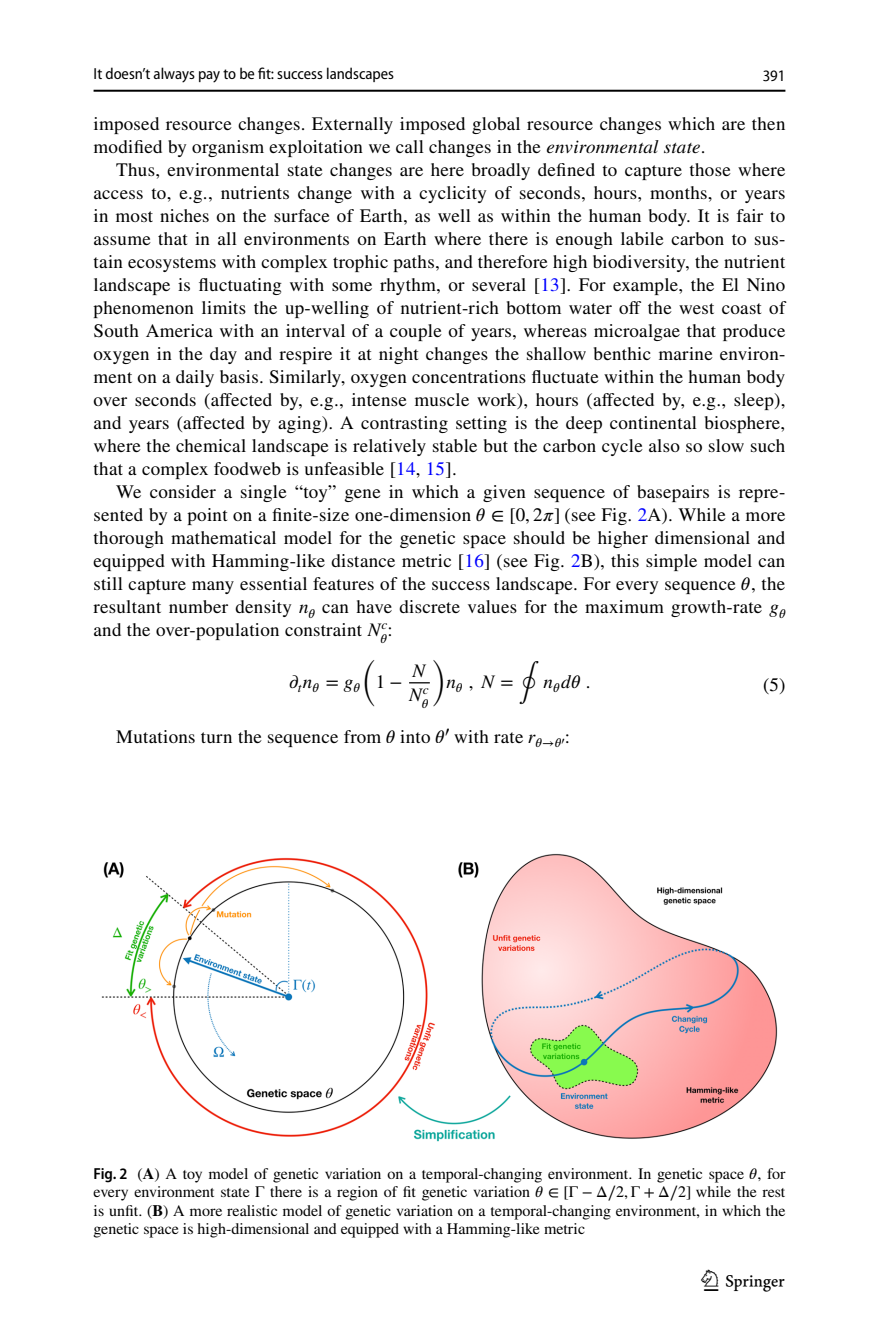
<style>
.page{position:relative;width:879px;height:1333px;background:#fff}
.page>*{position:absolute;margin:0;border:0;box-sizing:border-box;transform-origin:0 0}
.t1{font:30px "Springnew Regular 5";color:#000}
.t2{font:19px/23px "STIX";letter-spacing:.015em;color:#000;text-align:justify}
.t3{font:19px/24.4px "STIX General Italic 22";color:#000}
.t4{font:19px "STIX Math Extensions Regular 2";color:#000}
.t5{font:19px "STIX General Regular 11";color:#000}
.t6{font:19px "STIX Math Calligraphy";color:#000}
.t7{font:16px/18.4px "STIX";color:#000;text-align:justify}
.t8{font:semi-condensed 16px "Myriad Pro";color:#000}
.t9{font:semi-condensed 16px "Myriad Pro Unic";color:#000}
.t10{font:13.4px "STIX Math Italic 7";color:#000}
.t11{font:13.4px "STIX Math Italic 11";color:#000}
.s1{font-style:italic}
.s2{color:#00f}
.s3{font-family:"STIX Math Italic 13"}
.s4{font-family:"STIX Math Regular 15"}
.s5{font-family:"STIX General Regular 13"}
.s6{font-family:"STIX Math Italic 15"}
.s7{font-family:"STIX General Italic 23"}
.s8{font-family:"STIX General Italic 24"}
.s9{font-family:"STIX General Italic 20"}
.s10{font-family:"STIX Math Regular 12"}
.s11{font-family:"STIX Math Italic 11"}
.s12{font-family:"STIX General Regular 11"}
.s13{font-family:"STIX Math Italic 8"}
.s14{font-family:"STIX Math Italic 9"}
.s15{font-family:"STIX General Italic 21"}
.s16{font-family:"STIX Math Regular 11";font-size:9.6px}
.s17{font-family:"Myriad Pro";font-weight:600;font-stretch:semi-condensed}
.s18{font-weight:700}
.s19{font-family:"STIX Math Italic 12"}
.s20{font-family:"STIX Math Regular 13"}
.s21{font-family:"STIX Math Italic 14"}
.s22{font-family:"STIX Math Regular 14"}
.s23{font-family:"STIX General Regular 12"}
</style>
<div class="page">
<hr style="left:94px;top:90px;width:691px;height:2px;background:#000">
<svg style="left:409px;top:682px;width:21px;height:1px"></svg>
<img style="left:101px;top:853px;width:677px;height:289px">
<p class="t8" style="left:94px;top:65px;width:302px">It doesn’t always pay to be fit: success landscapes</p>
<p class="t9" style="left:762px;top:69px;width:24px">391</p>
<p class="t2" style="left:94px;top:113px;width:693px">imposed resource changes. Externally imposed global resource changes which are then modified by organism exploitation we call changes in the <span class="s1">environmental state</span>.</p>
<p class="t2" style="left:94px;top:159px;width:693px;text-indent:23px">Thus, environmental state changes are here broadly defined to capture those where access to, e.g., nutrients change with a cyclicity of seconds, hours, months, or years in most niches on the surface of Earth, as well as within the human body. It is fair to assume that in all environments on Earth where there is enough labile carbon to sus&shy;tain ecosystems with complex trophic paths, and therefore high biodiversity, the nutrient landscape is fluctuating with some rhythm, or several [<span class="s2">13</span>]. For example, the El Nino phenomenon limits the up-welling of nutrient-rich bottom water off the west coast of South America with an interval of a couple of years, whereas microalgae that produce oxygen in the day and respire it at night changes the shallow benthic marine environ&shy;ment on a daily basis. Similarly, oxygen concentrations fluctuate within the human body over seconds (affected by, e.g., intense muscle work), hours (affected by, e.g., sleep), and years (affected by aging). A contrasting setting is the deep continental biosphere, where the chemical landscape is relatively stable but the carbon cycle also so slow such that a complex foodweb is unfeasible [<span class="s2">14</span>, <span class="s2">15</span>].</p>
<p class="t2" style="left:94px;top:481px;width:693px;text-indent:23px">We consider a single “toy” gene in which a given sequence of basepairs is repre&shy;sented by a point on a finite-size one-dimension <span class="s3">𝜃</span> <span class="s4">∈ [</span><span class="s5">0, 2</span><span class="s3">𝜋</span><span class="s4">]</span> (see Fig. <span class="s2">2</span>A). While a more thorough mathematical model for the genetic space should be higher dimensional and equipped with Hamming-like distance metric [<span class="s2">16</span>] (see Fig. <span class="s2">2</span>B), this simple model can still capture many essential features of the success landscape. For every sequence <span class="s6">𝜃</span>, the resultant number density <span class="s7">n</span><sub>𝜃</sub> can have discrete values for the maximum growth-rate <span class="s8">g</span><sub>𝜃 </sub>and the over-population constraint <span class="s9">N</span><sup>c</sup></p>
<p class="t10" style="left:380px;top:634px;width:14px">𝜃<sup>:</sup></p>
<p class="t4" style="left:432px;top:643px;width:16px">)</p>
<p class="t4" style="left:361px;top:643px;width:16px">(</p>
<p class="t6" style="left:519px;top:681px;width:14px">∮</p>
<p class="t5" style="left:376px;top:674px;width:28px">1<span class="s10">−</span></p>
<p class="t3" style="left:409px;top:660px;width:21px">N<br>N<sup>c</sup></p>
<p class="t11" style="left:422px;top:699px;width:8px">𝜃</p>
<p class="t3" style="left:543px;top:671px;width:48px">n<sub>𝜃</sub>d<span class="s11">𝜃</span> <span class="s12">.</span></p>
<p class="t3" style="left:289px;top:671px;width:72px"><span class="s11">𝜕</span><sub>t</sub>n<sub>𝜃</sub> <span class="s10">=</span> g<sub>𝜃</sub></p>
<p class="t2" style="left:763px;top:674px;width:24px">(5)</p>
<p class="t3" style="left:446px;top:671px;width:69px">n<sub>𝜃</sub><span class="s12">,</span>N<span class="s10">=</span></p>
<p class="t2" style="left:116px;top:726px;width:455px">Mutations turn the sequence from <span class="s13">𝜃</span> into <span class="s14">𝜃</span><sup>′</sup> with rate <span class="s15">r</span><sub>𝜃</sub><sub>→</sub><sub>𝜃</sub><span class="s16">′</span>:</p>
<p class="t7" style="left:94px;top:1165px;width:693px"><span class="s17">Fig. 2</span> (<span class="s18">A</span>) A toy model of genetic variation on a temporal-changing environment. In genetic space <span class="s19">𝜃</span>, for every environment state <span class="s20">Γ</span> there is a region of fit genetic variation <span class="s21">𝜃</span> <span class="s22">∈ [Γ − Δ∕</span><span class="s23">2,</span> <span class="s22">Γ + Δ∕</span><span class="s23">2</span><span class="s22">]</span> while the rest is unfit. (<span class="s18">B</span>) A more realistic model of genetic variation on a temporal-changing environment, in which the genetic space is high-dimensional and equipped with a Hamming-like metric</p>
<h1 class="t1" style="left:704px;top:1269px;width:83px">1 3</h1>
</div>
